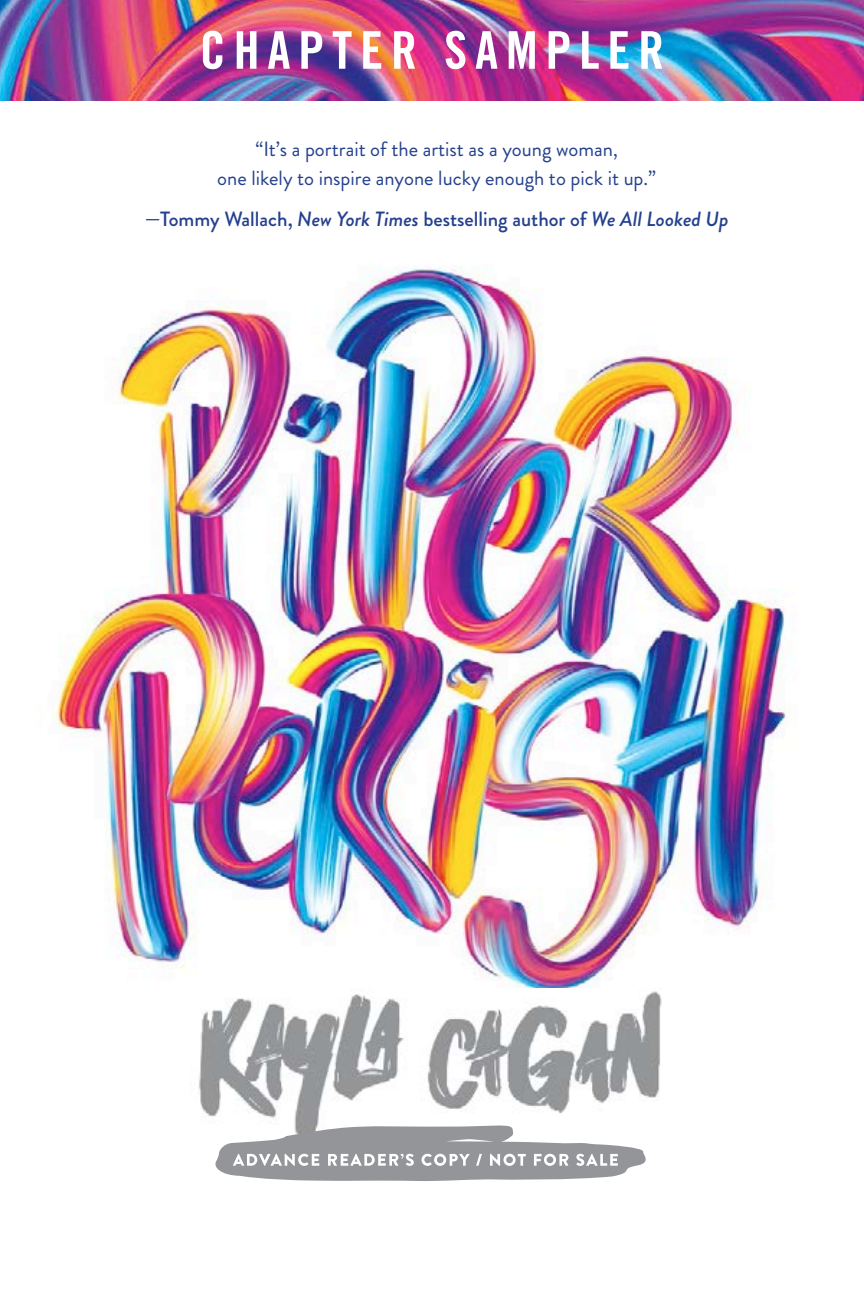
<style>
.page{position:relative;width:864px;height:1296px;background:#fff}
.page>*{position:absolute;margin:0;border:0;box-sizing:border-box;transform-origin:0 0}
.t1{font:52px "Trade Gothic LT Std Bd Cn 20";letter-spacing:.15em;color:#fff}
.t2{font:20.6px/28.2px "Brandon Grotesque";color:#24408e;text-align:center}
.t3{font:500 20.6px "Brandon Grotesque";color:#24408e}
.s1{font-style:italic}
</style>
<div class="page">
<img style="left:53px;top:266px;width:738px;height:722px">
<img style="left:199px;top:991px;width:463px;height:134px">
<svg style="left:215px;top:1125px;width:431px;height:56px"></svg>
<img style="left:0;top:0;width:864px;height:101px">
<h1 class="t1" style="left:200px;top:19px;width:466px">CHAPTER SAMPLER</h1>
<p class="t2" style="left:217px;top:136px;width:440px">“It’s a portrait of the artist as a young woman,<br>one likely to inspire anyone lucky enough to pick it up.”</p>
<p class="t3" style="left:145px;top:204px;width:585px">—Tommy Wallach, <span class="s1">New York Times</span> bestselling author of <span class="s1">We All Looked Up</span></p>
</div>
